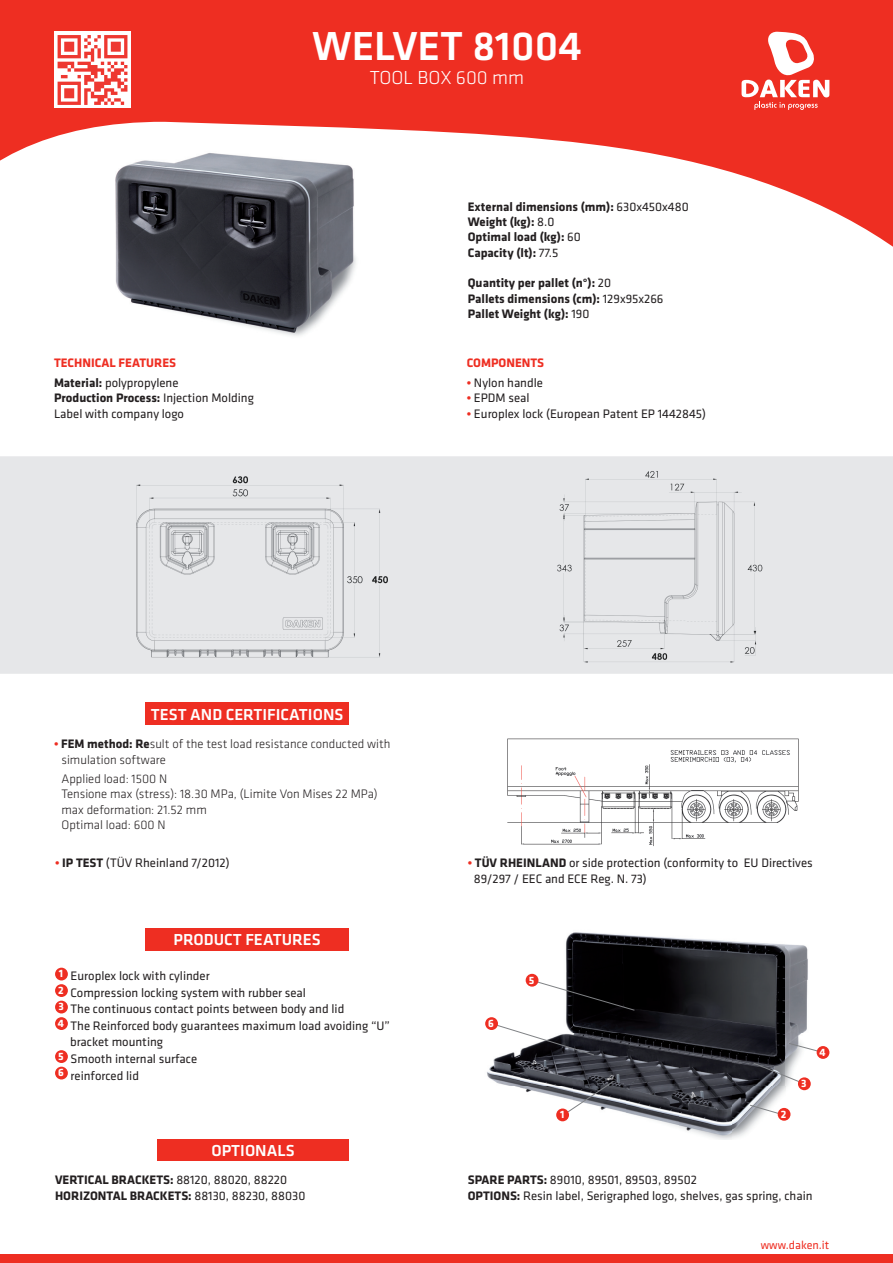
<style>
.page{position:relative;width:893px;height:1263px;background:#fff}
.page>*{position:absolute;margin:0;border:0;box-sizing:border-box;transform-origin:0 0}
.t1{font:500 42px "Klavika";color:#fff}
.t2{font:300 19.5px "Klavika";color:#fff}
.t3{font:500 16.5px "Klavika";color:#fff}
.t4{font:12.75px/15.3px "Klavika";color:#231f20}
.t5{font:700 12.75px/15.3px "Klavika";color:#231f20}
.t6{font:300 12.75px/15.3px "Klavika";color:#231f20}
.t7{font:700 12.75px/19.8px "Klavika";color:#ee2e22}
.t8{font:12px "Klavika";color:#ee2e22}
.t9{font:700 11.1px "Klavika";color:#fff}
.s1{color:#231f20}
.s2{font-weight:400;color:#231f20}
.s3{font-weight:700}
.s4{font-weight:400}
.s5{font-weight:700;color:#ee2e22}
</style>
<div class="page">
<div style="left:0;top:0;width:893px;height:265px;background:#ee2e22"></div>
<svg style="left:742px;top:32px;width:87px;height:78px"></svg>
<div style="left:0;top:1254px;width:893px;height:9px;background:#ee2e22"></div>
<div style="left:0;top:456px;width:893px;height:218px;background:#e6e7e9"></div>
<svg style="left:0;top:121px;width:893px;height:144px;fill:#fff"></svg>
<div style="left:54px;top:32px;width:77px;height:76px;background:#fff"></div>
<svg style="left:58px;top:35px;width:69px;height:70px"></svg>
<img style="left:485px;top:932px;width:345px;height:207px">
<img style="left:507px;top:738px;width:292px;height:108px">
<img style="left:97px;top:470px;width:338px;height:196px">
<div style="left:510px;top:462px;width:309px;height:206px;background:#e6e7e9"></div>
<img style="left:67px;top:150px;width:345px;height:186px">
<div style="left:157px;top:1139px;width:192px;height:21px;background:#ee2e22"></div>
<div style="left:55px;top:968px;width:13px;height:12px;background:#ee2e22;border-radius:50%"></div>
<div style="left:55px;top:984px;width:13px;height:13px;background:#ee2e22;border-radius:50%"></div>
<div style="left:55px;top:1001px;width:13px;height:12px;background:#ee2e22;border-radius:50%"></div>
<div style="left:55px;top:1017px;width:13px;height:13px;background:#ee2e22;border-radius:50%"></div>
<div style="left:55px;top:1050px;width:13px;height:13px;background:#ee2e22;border-radius:50%"></div>
<div style="left:55px;top:1067px;width:13px;height:12px;background:#ee2e22;border-radius:50%"></div>
<div style="left:145px;top:928px;width:204px;height:23px;background:#ee2e22"></div>
<div style="left:145px;top:702px;width:204px;height:23px;background:#ee2e22"></div>
<svg style="left:563px;top:1081px;width:51px;height:34px"></svg>
<div style="left:556px;top:1108px;width:13px;height:13px;background:#ee2e22;border-radius:50%"></div>
<svg style="left:750px;top:1105px;width:35px;height:10px"></svg>
<svg style="left:753px;top:1062px;width:52px;height:22px"></svg>
<svg style="left:788px;top:1043px;width:36px;height:10px"></svg>
<div style="left:778px;top:1108px;width:12px;height:13px;background:#ee2e22;border-radius:50%"></div>
<svg style="left:491px;top:1023px;width:103px;height:32px"></svg>
<svg style="left:532px;top:980px;width:103px;height:31px"></svg>
<div style="left:526px;top:974px;width:12px;height:13px;background:#ee2e22;border-radius:50%"></div>
<div style="left:817px;top:1046px;width:12px;height:13px;background:#ee2e22;border-radius:50%"></div>
<div style="left:798px;top:1077px;width:13px;height:13px;background:#ee2e22;border-radius:50%"></div>
<div style="left:485px;top:1017px;width:13px;height:13px;background:#ee2e22;border-radius:50%"></div>
<h1 class="t1" style="left:312px;top:23px;width:271px">WELVET 81004</h1>
<h2 class="t2" style="left:370px;top:67px;width:156px">TOOL BOX 600 mm</h2>
<p class="t7" style="left:54px;top:353px;width:126px">TECHNICAL FEATURES<br><span class="s1">Material:</span> <span class="s2">polypropylene</span></p>
<p class="t4" style="left:54px;top:391px;width:201px"><span class="s3">Production Process:</span> Injection Molding<br>Label with company logo</p>
<p class="t5" style="left:468px;top:199px;width:222px">External dimensions (mm): <span class="s4">630x450x480<br></span>Weight (kg): <span class="s4">8.0<br></span>Optimal load (kg): <span class="s4">60<br></span>Capacity (lt): <span class="s4">77.5</span></p>
<p class="t5" style="left:468px;top:276px;width:197px">Quantity per pallet (n°): <span class="s4">20<br></span>Pallets dimensions (cm): <span class="s4">129x95x266<br></span>Pallet Weight (kg): <span class="s4">190</span></p>
<p class="t7" style="left:467px;top:353px;width:79px">COMPONENTS</p>
<p class="t4" style="left:467px;top:375px;width:78px"><span class="s5">•</span> Nylon handle</p>
<p class="t4" style="left:467px;top:391px;width:64px"><span class="s5">•</span> EPDM seal</p>
<p class="t4" style="left:467px;top:406px;width:241px"><span class="s5">•</span> Europlex lock (European Patent EP 1442845)</p>
<p class="t3" style="left:151px;top:705px;width:194px">TEST AND CERTIFICATIONS</p>
<p class="t6" style="left:62px;top:737px;width:330px;text-indent:-7px"><span class="s5">•</span> <span class="s3">FEM method: Re</span>sult of the test load resistance conducted with simulation software</p>
<p class="t6" style="left:62px;top:771px;width:318px">Applied load: 1500 N<br>Tensione max (stress): 18.30 MPa, (Limite Von Mises 22 MPa) max deformation: 21.52 mm<br>Optimal load: 600 N</p>
<p class="t4" style="left:55px;top:856px;width:176px"><span class="s5">•</span> <span class="s3">IP TEST</span> (TÜV Rheinland 7/2012)</p>
<p class="t3" style="left:174px;top:931px;width:149px">PRODUCT FEATURES</p>
<p class="t4" style="left:59px;top:969px;width:152px"><sup>1</sup> Europlex lock with cylinder</p>
<p class="t4" style="left:58px;top:985px;width:249px"><sup>2</sup> Compression locking system with rubber seal</p>
<p class="t4" style="left:58px;top:1002px;width:287px"><sup>3</sup> The continuous contact points between body and lid</p>
<p class="t4" style="left:58px;top:1018px;width:334px"><sup>4</sup> The Reinforced body guarantees maximum load avoiding “U”</p>
<p class="t4" style="left:70px;top:1035px;width:95px">bracket mounting</p>
<p class="t4" style="left:58px;top:1051px;width:140px"><sup>5</sup> Smooth internal surface</p>
<p class="t4" style="left:58px;top:1068px;width:82px"><sup>6</sup> reinforced lid</p>
<p class="t3" style="left:211px;top:1141px;width:85px">OPTIONALS</p>
<p class="t5" style="left:55px;top:1172px;width:252px">VERTICAL BRACKETS: <span class="s4">88120, 88020, 88220<br></span>HORIZONTAL BRACKETS: <span class="s4">88130, 88230, 88030</span></p>
<p class="t4" style="left:474px;top:856px;width:340px;text-indent:-6px"><span class="s5">•</span> <span class="s3">TÜV RHEINLAND</span> or side protection (conformity to EU Directives<br>89/297 / EEC and ECE Reg. N. 73)</p>
<p class="t9" style="left:488px;top:1017px;width:7px">6</p>
<p class="t9" style="left:529px;top:974px;width:7px">5</p>
<p class="t9" style="left:560px;top:1108px;width:6px">1</p>
<p class="t9" style="left:781px;top:1108px;width:7px">2</p>
<p class="t9" style="left:801px;top:1077px;width:7px">3</p>
<p class="t9" style="left:819px;top:1046px;width:8px">4</p>
<p class="t4" style="left:468px;top:1172px;width:346px"><span class="s3">SPARE PARTS:</span> 89010, 89501, 89503, 89502<br><span class="s3">OPTIONS:</span> Resin label, Serigraphed logo, shelves, gas spring, chain</p>
<p class="t8" style="left:761px;top:1238px;width:70px">www.daken.it</p>
</div>
